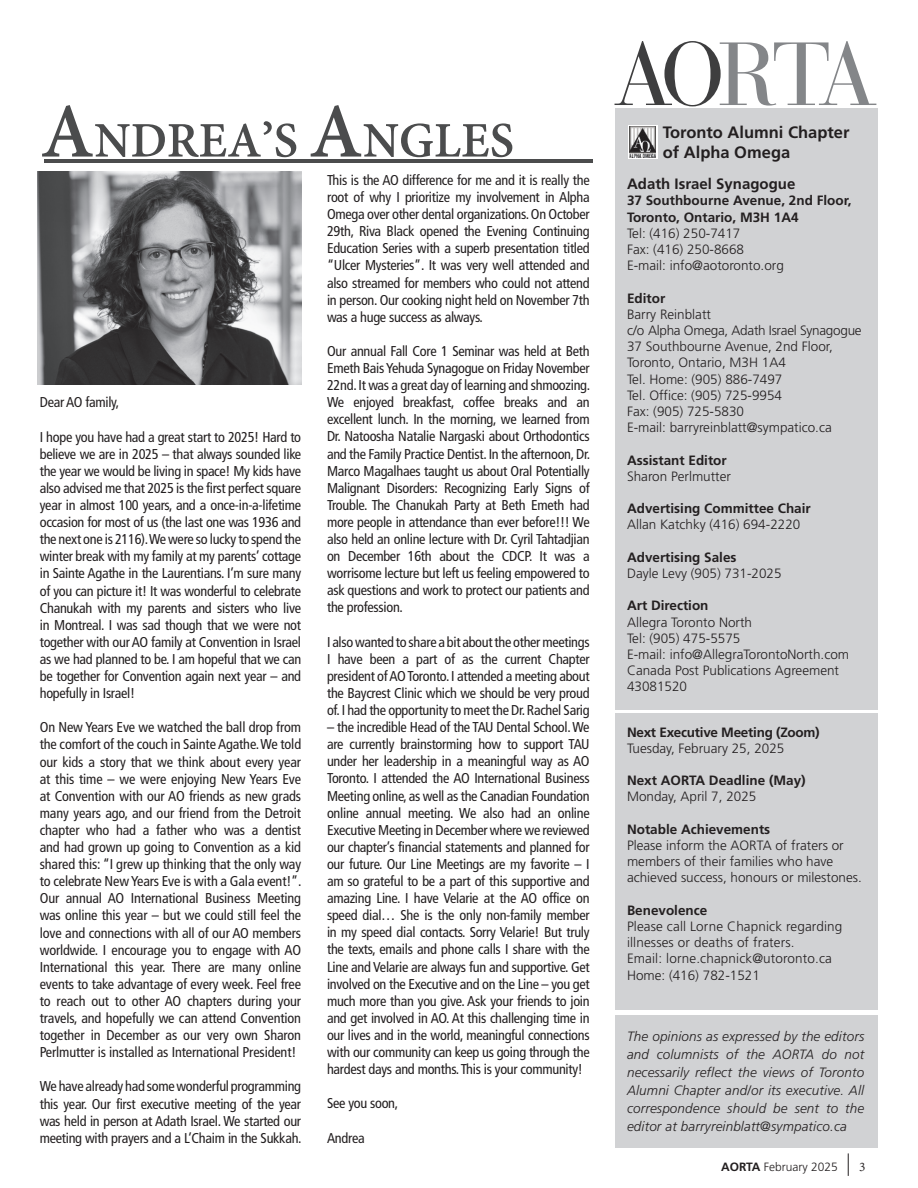
<style>
.page{position:relative;width:918px;height:1188px;background:#fff}
.page>*{position:absolute;margin:0;border:0;box-sizing:border-box;transform-origin:0 0}
.t1{font:700 54px "Adobe Devanagari";color:#4b4c4d}
.t2{font:700 16.5px/19.8px "Frutiger";color:#231f20}
.t3{font:700 15px "Frutiger";color:#231f20}
.t4{font:condensed 14.25px/17.1px "Frutiger";letter-spacing:-.02em;color:#231f20;text-align:justify}
.t5{font:14.25px "Adobe Devanagari";color:#231f20}
.t6{font:300 13.5px/16.2px "Frutiger";color:#231f20}
.t7{font:italic 300 13.5px/18px "Frutiger";letter-spacing:.01em;color:#231f20;text-align:justify}
.t8{font:700 13.5px/16.2px "Frutiger";color:#231f20}
.t9{font:700 13.5px "Frutiger";letter-spacing:-.02em;color:#231f20}
.t10{font:300 12px "Frutiger";color:#231f20}
.s1{font-size:84px}
.s2{font-weight:700}
</style>
<div class="page">
<svg style="left:848px;top:1153px;width:1px;height:23px"></svg>
<div style="left:615px;top:108px;width:263px;height:602px;background:#d1d2d4"></div>
<div style="left:615px;top:714px;width:263px;height:296px;background:#d1d2d4"></div>
<div style="left:615px;top:1015px;width:263px;height:133px;background:#d1d2d4"></div>
<svg style="left:615px;top:41px;width:261px;height:65px"></svg>
<svg style="left:628px;top:125px;width:29px;height:34px"></svg>
<img style="left:629px;top:127px;width:27px;height:30px">
<img style="left:38px;top:171px;width:263px;height:213px">
<hr style="left:44px;top:159px;width:548px;height:3px;background:#4b4c4d">
<h1 class="t1" style="left:40px;top:110px;width:475px"><span class="s1">A</span>NDREA’S <span class="s1">A</span>NGLES</h1>
<p class="t4" style="left:40px;top:394px;width:81px">Dear AO family,</p>
<p class="t4" style="left:40px;top:428px;width:263px">I hope you have had a great start to 2025! Hard to believe we are in 2025 – that always sounded like the year we would be living in space! My kids have also advised me that 2025 is the first perfect square year in almost 100 years, and a once-in-a-lifetime occasion for most of us (the last one was 1936 and the next one is 2116). We were so lucky to spend the winter break with my family at my parents’ cottage in Sainte Agathe in the Laurentians. I’m sure many of you can picture it! It was wonderful to celebrate Chanukah with my parents and sisters who live in Montreal. I was sad though that we were not together with our AO family at Convention in Israel as we had planned to be. I am hopeful that we can be together for Convention again next year – and hopefully in Israel!</p>
<p class="t4" style="left:40px;top:719px;width:263px">On New Years Eve we watched the ball drop from the comfort of the couch in Sainte Agathe. We told our kids a story that we think about every year at this time – we were enjoying New Years Eve at Convention with our AO friends as new grads many years ago, and our friend from the Detroit chapter who had a father who was a dentist and had grown up going to Convention as a kid shared this: “I grew up thinking that the only way to celebrate New Years Eve is with a Gala event!”.<br>Our annual AO International Business Meeting was online this year – but we could still feel the love and connections with all of our AO members worldwide. I encourage you to engage with AO International this year. There are many online events to take advantage of every week. Feel free to reach out to other AO chapters during your travels, and hopefully we can attend Convention together in December as our very own Sharon Perlmutter is installed as International President!</p>
<p class="t4" style="left:40px;top:1078px;width:263px">We have already had some wonderful programming this year. Our first executive meeting of the year was held in person at Adath Israel. We started our meeting with prayers and a L’Chaim in the Sukkah.</p>
<p class="t4" style="left:327px;top:172px;width:264px">This is the AO difference for me and it is really the root of why I prioritize my involvement in Alpha Omega over other dental organizations. On October 29th, Riva Black opened the Evening Continuing Education Series with a superb presentation titled “Ulcer Mysteries”. It was very well attended and also streamed for members who could not attend in person. Our cooking night held on November 7th was a huge success as always.</p>
<p class="t4" style="left:327px;top:343px;width:265px">Our annual Fall Core 1 Seminar was held at Beth Emeth Bais Yehuda Synagogue on Friday November 22nd. It was a great day of learning and shmoozing.<br>We enjoyed breakfast, coffee breaks and an excellent lunch. In the morning, we learned from Dr. Natoosha Natalie Nargaski about Orthodontics and the Family Practice Dentist. In the afternoon, Dr.<br>Marco Magalhaes taught us about Oral Potentially Malignant Disorders: Recognizing Early Signs of Trouble. The Chanukah Party at Beth Emeth had more people in attendance than ever before!!! We also held an online lecture with Dr. Cyril Tahtadjian on December 16th about the CDCP. It was a worrisome lecture but left us feeling empowered to ask questions and work to protect our patients and the profession.</p>
<p class="t4" style="left:327px;top:633px;width:264px">I also wanted to share a bit about the other meetings I have been a part of as the current Chapter president of AO Toronto. I attended a meeting about the Baycrest Clinic which we should be very proud of. I had the opportunity to meet the Dr. Rachel Sarig</p>
<p class="t4" style="left:327px;top:719px;width:264px">– the incredible Head of the TAU Dental School. We are currently brainstorming how to support TAU under her leadership in a meaningful way as AO Toronto. I attended the AO International Business Meeting online, as well as the Canadian Foundation online annual meeting. We also had an online Executive Meeting in December where we reviewed our chapter’s financial statements and planned for our future. Our Line Meetings are my favorite – I am so grateful to be a part of this supportive and amazing Line. I have Velarie at the AO office on speed dial… She is the only non-family member in my speed dial contacts. Sorry Velarie! But truly the texts, emails and phone calls I share with the Line and Velarie are always fun and supportive. Get involved on the Executive and on the Line – you get much more than you give. Ask your friends to join and get involved in AO. At this challenging time in our lives and in the world, meaningful connections with our community can keep us going through the hardest days and months. This is your community!</p>
<p class="t4" style="left:327px;top:1095px;width:73px">See you soon,</p>
<p class="t4" style="left:327px;top:1129px;width:39px">Andrea</p>
<p class="t2" style="left:663px;top:123px;width:188px">Toronto Alumni Chapter of Alpha Omega</p>
<p class="t3" style="left:627px;top:175px;width:170px">Adath Israel Synagogue</p>
<p class="t8" style="left:627px;top:193px;width:226px">37 Southbourne Avenue, 2nd Floor,<br>Toronto, Ontario, M3H 1A4</p>
<p class="t6" style="left:627px;top:225px;width:158px">Tel: (416) 250-7417<br>Fax: (416) 250-8668<br>E-mail: info@aotoronto.org</p>
<p class="t8" style="left:627px;top:290px;width:40px">Editor</p>
<p class="t6" style="left:627px;top:306px;width:236px">Barry Reinblatt<br>c/o Alpha Omega, Adath Israel Synagogue<br>37 Southbourne Avenue, 2nd Floor,<br>Toronto, Ontario, M3H 1A4<br>Tel. Home: (905) 886-7497<br>Tel. Office: (905) 725-9954<br>Fax: (905) 725-5830<br>E-mail: barryreinblatt@sympatico.ca</p>
<p class="t8" style="left:627px;top:452px;width:101px">Assistant Editor</p>
<p class="t6" style="left:627px;top:468px;width:106px">Sharon Perlmutter</p>
<p class="t8" style="left:627px;top:500px;width:185px">Advertising Committee Chair</p>
<p class="t6" style="left:627px;top:517px;width:175px">Allan Katchky (416) 694-2220</p>
<p class="t8" style="left:627px;top:549px;width:111px">Advertising Sales</p>
<p class="t6" style="left:627px;top:565px;width:156px">Dayle Levy (905) 731-2025</p>
<p class="t8" style="left:627px;top:598px;width:83px">Art Direction</p>
<p class="t6" style="left:627px;top:614px;width:224px">Allegra Toronto North<br>Tel: (905) 475-5575<br>E-mail: info@AllegraTorontoNorth.com<br>Canada Post Publications Agreement<br>43081520</p>
<p class="t9" style="left:627px;top:724px;width:194px">Next Executive Meeting (Zoom)</p>
<p class="t6" style="left:627px;top:740px;width:159px">Tuesday, February 25, 2025</p>
<p class="t8" style="left:627px;top:772px;width:180px">Next AORTA Deadline (May)</p>
<p class="t6" style="left:627px;top:789px;width:131px">Monday, April 7, 2025</p>
<p class="t8" style="left:627px;top:821px;width:145px">Notable Achievements</p>
<p class="t6" style="left:627px;top:837px;width:236px">Please inform the AORTA of fraters or members of their families who have achieved success, honours or milestones.</p>
<p class="t8" style="left:627px;top:902px;width:82px">Benevolence</p>
<p class="t6" style="left:627px;top:918px;width:217px">Please call Lorne Chapnick regarding illnesses or deaths of fraters.<br>Email: lorne.chapnick@utoronto.ca<br>Home: (416) 782-1521</p>
<p class="t7" style="left:627px;top:1028px;width:239px">The opinions as expressed by the editors and columnists of the AORTA do not necessarily reflect the views of Toronto Alumni Chapter and/or its executive. All correspondence should be sent to the editor at barryreinblatt@sympatico.ca</p>
<p class="t10" style="left:721px;top:1160px;width:118px"><span class="s2">AORTA</span> February 2025</p>
<p class="t5" style="left:859px;top:1157px;width:8px">3</p>
</div>
